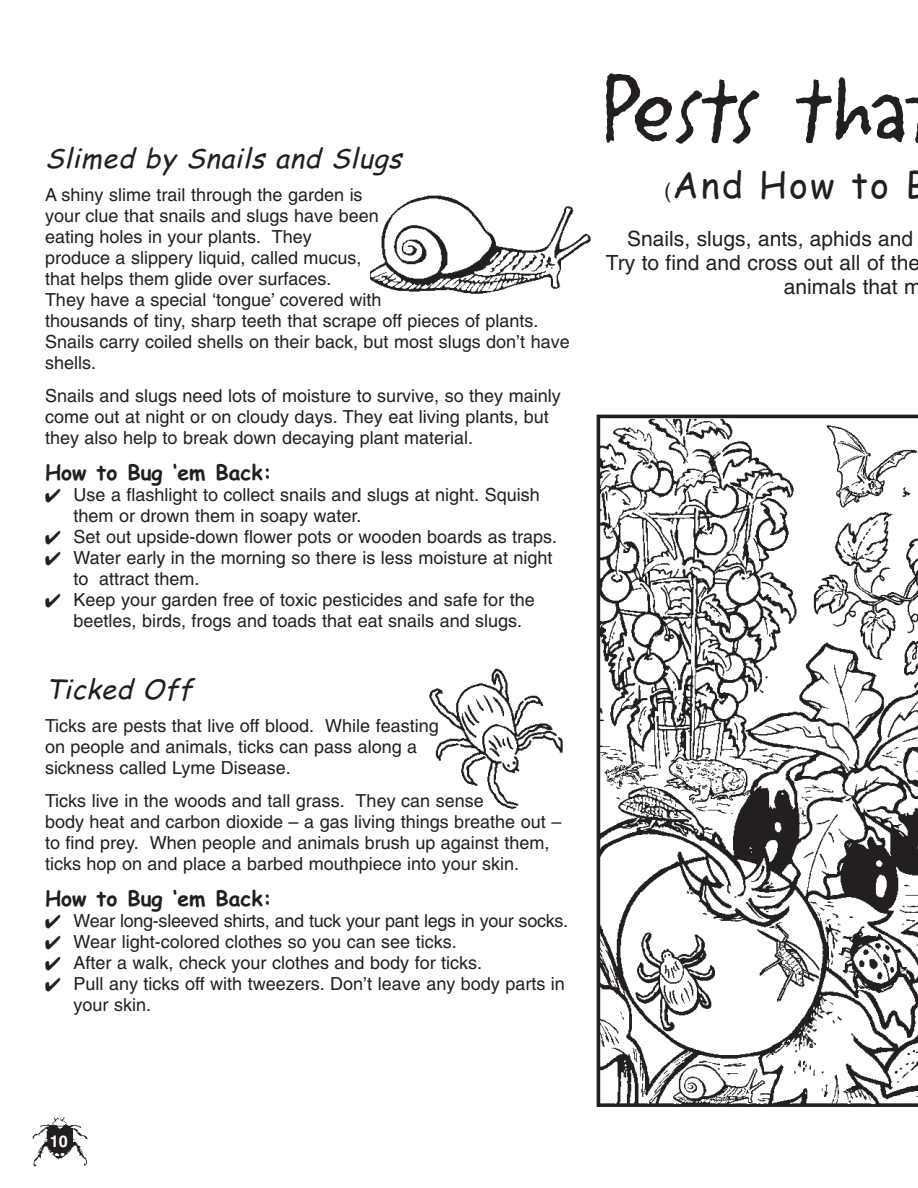
<style>
.page{position:relative;width:918px;height:1188px;background:#fff}
.page>*{position:absolute;margin:0;border:0;box-sizing:border-box;transform-origin:0 0}
.t1{font:108px "Litterbox ICG";letter-spacing:-.075em;color:#231f20}
.t2{font:36px "Comic Sans MS";letter-spacing:.06em;color:#231f20}
.t3{font:italic 27px "Comic Sans MS";color:#231f20}
.t4{font:21px "Helvetica";color:#231f20}
.t5{font:700 21px "Comic Sans MS";color:#231f20}
.t6{font:18px/21px "Helvetica";color:#231f20}
.t7{font:700 16.2px "Helvetica";color:#fff}
.s1{font-family:"Helvetica";font-size:21px}
</style>
<div class="page">
<img style="left:32px;top:1117px;width:56px;height:50px">
<img style="left:371px;top:195px;width:220px;height:99px">
<img style="left:596px;top:414px;width:322px;height:693px">
<img style="left:429px;top:669px;width:134px;height:140px">
<h3 class="t3" style="left:45px;top:143px;width:366px">Slimed by Snails and Slugs</h3>
<p class="t6" style="left:45px;top:186px;width:526px">A shiny slime trail through the garden is<br>your clue that snails and slugs have been<br>eating holes in your plants. They<br>produce a slippery liquid, called mucus,<br>that helps them glide over surfaces.<br>They have a special ‘tongue’ covered with<br>thousands of tiny, sharp teeth that scrape off pieces of plants.<br>Snails carry coiled shells on their back, but most slugs don’t have shells.</p>
<p class="t6" style="left:45px;top:387px;width:517px">Snails and slugs need lots of moisture to survive, so they mainly come out at night or on cloudy days. They eat living plants, but they also help to break down decaying plant material.</p>
<p class="t5" style="left:45px;top:460px;width:228px">How to Bug ‘em Back:</p>
<p class="t6" style="left:74px;top:486px;width:468px;text-indent:-28px">✔ Use a flashlight to collect snails and slugs at night. Squish them or drown them in soapy water.</p>
<p class="t6" style="left:45px;top:528px;width:514px">✔ Set out upside-down flower pots or wooden boards as traps.</p>
<p class="t6" style="left:74px;top:549px;width:481px;text-indent:-28px">✔ Water early in the morning so there is less moisture at night to attract them.</p>
<p class="t6" style="left:74px;top:591px;width:463px;text-indent:-28px">✔ Keep your garden free of toxic pesticides and safe for the beetles, birds, frogs and toads that eat snails and slugs.</p>
<h3 class="t3" style="left:45px;top:674px;width:157px">Ticked Off</h3>
<p class="t6" style="left:45px;top:717px;width:395px">Ticks are pests that live off blood. While feasting on people and animals, ticks can pass along a sickness called Lyme Disease.</p>
<p class="t6" style="left:45px;top:792px;width:518px">Ticks live in the woods and tall grass. They can sense<br>body heat and carbon dioxide – a gas living things breathe out – to find prey. When people and animals brush up against them, ticks hop on and place a barbed mouthpiece into your skin.</p>
<p class="t5" style="left:45px;top:886px;width:228px">How to Bug ‘em Back:</p>
<p class="t6" style="left:45px;top:912px;width:525px">✔ Wear long-sleeved shirts, and tuck your pant legs in your socks.</p>
<p class="t6" style="left:45px;top:933px;width:413px">✔ Wear light-colored clothes so you can see ticks.</p>
<p class="t6" style="left:45px;top:954px;width:439px">✔ After a walk, check your clothes and body for ticks.</p>
<p class="t6" style="left:74px;top:975px;width:493px;text-indent:-28px">✔ Pull any ticks off with tweezers. Don’t leave any body parts in your skin.</p>
<h1 class="t1" style="left:601px;top:76px;width:309px">Pests tha</h1>
<h2 class="t2" style="left:664px;top:164px;width:265px"><span class="s1">(</span>And How to B</h2>
<p class="t4" style="left:627px;top:231px;width:287px">Snails, slugs, ants, aphids and</p>
<p class="t4" style="left:606px;top:255px;width:316px">Try to find and cross out all of the</p>
<p class="t4" style="left:784px;top:279px;width:139px">animals that m</p>
<p class="t7" style="left:50px;top:1135px;width:20px">10</p>
</div>
